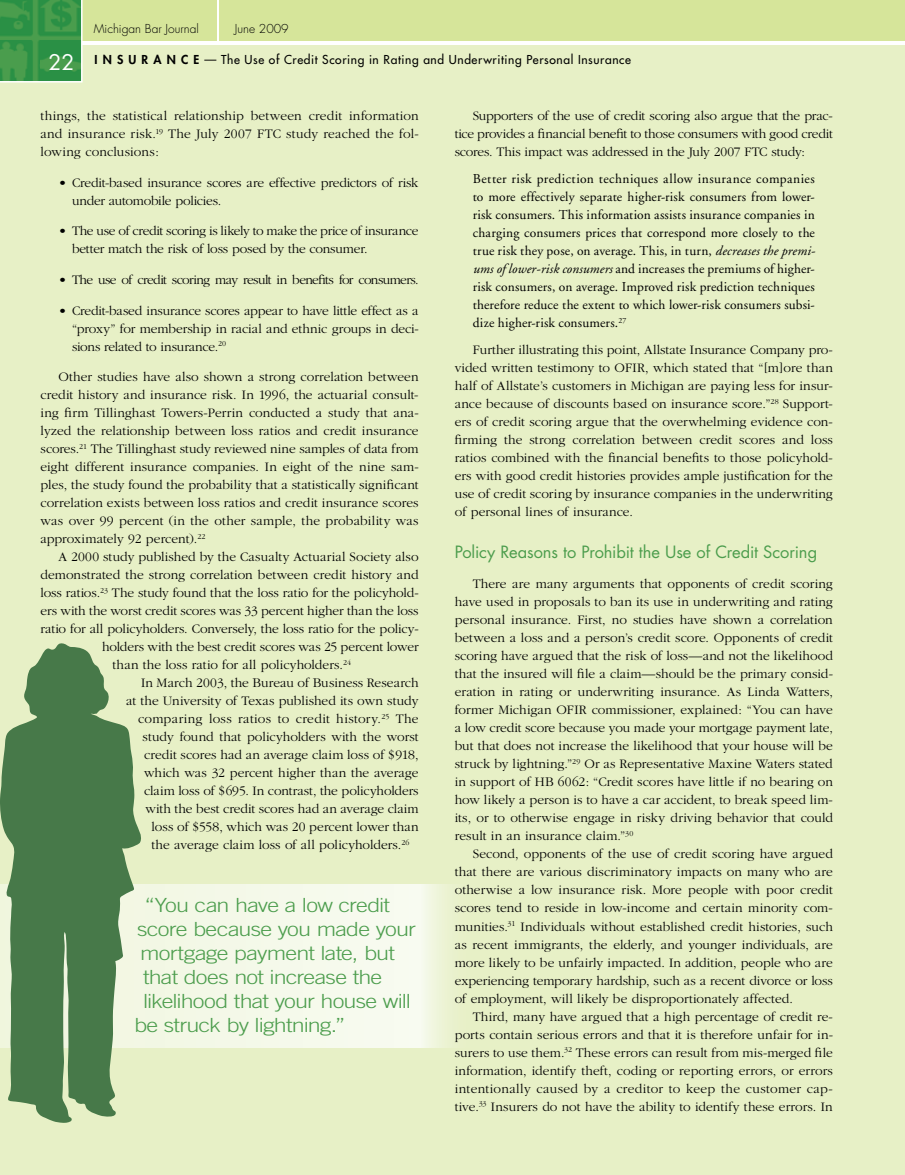
<style>
.page{position:relative;width:905px;height:1175px;background:#fff}
.page>*{position:absolute;margin:0;border:0;box-sizing:border-box;transform-origin:0 0}
.t1{font:21px "Futura";color:#fff}
.t2{font:300 19.5px "Trade Gothic";letter-spacing:-.035em;color:#4c9d4d;scale:1.2 1}
.t3{font:16.5px "Futura";letter-spacing:-.01em;color:#4c9d4d}
.t4{font:300 13.5px/18px "Garamond";color:#000;text-align:justify}
.t5{font:13.5px/18px "Adobe Garamond";letter-spacing:.01em;color:#000;text-align:justify}
.t6{font:300 13.5px/18px "Garamond";letter-spacing:-.02em;color:#000}
.t7{font:300 13.5px "Garamond";letter-spacing:-.045em;color:#000}
.t8{font:300 13.5px "Garamond";letter-spacing:.025em;color:#000}
.t9{font:12px "Futura";letter-spacing:.05em;color:#000}
.t10{font:300 12px "Futura";color:#000}
.s1{font-weight:800}
.s2{font-style:italic}
</style>
<div class="page">
<div style="left:0;top:45px;width:904px;height:1129px;background:#e7f0c6"></div>
<div style="left:143px;top:884px;width:305px;height:163px;background:#f5f9ea"></div>
<div style="left:0;top:0;width:904px;height:42px;background:#d6e59a"></div>
<hr style="left:0;top:41px;width:904px;height:2px;background:#fff">
<hr style="left:217px;top:0;width:1px;height:42px;background:#fff">
<svg style="left:0;top:0;width:82px;height:82px;background:#3d984c"></svg>
<svg style="left:0;top:643px;width:143px;height:479px;fill:#477949"></svg>
<h1 class="t1" style="left:49px;top:48px;width:27px">22</h1>
<p class="t10" style="left:94px;top:21px;width:106px">Michigan Bar Journal</p>
<p class="t10" style="left:235px;top:21px;width:55px">June 2009</p>
<p class="t9" style="left:95px;top:51px;width:538px"><span class="s1">I N S U R A N C E</span> — The Use of Credit Scoring in Rating and Underwriting Personal Insurance</p>
<p class="t4" style="left:40px;top:107px;width:380px">things, the statistical relationship between credit information and insurance risk.<sup>19</sup> The July 2007 FTC study reached the fol&shy;lowing conclusions:</p>
<p class="t4" style="left:72px;top:174px;width:348px;text-indent:-14px">• Credit-based insurance scores are effective predictors of risk under automobile policies.</p>
<p class="t6" style="left:72px;top:222px;width:348px;text-indent:-14px">• The use of credit scoring is likely to make the price of insur ance better match the risk of loss posed by the consumer.</p>
<p class="t7" style="left:58px;top:273px;width:361px">• The use of credit scoring may result in benefits for consumers.</p>
<p class="t4" style="left:72px;top:302px;width:348px;text-indent:-14px">• Credit-based insurance scores appear to have little effect as a “proxy” for membership in racial and ethnic groups in deci&shy;sions related to insurance.<sup>20</sup></p>
<p class="t4" style="left:40px;top:368px;width:379px;text-indent:18px">Other studies have also shown a strong correlation between credit history and insurance risk. In 1996, the actuarial consult&shy;ing firm Tillinghast Towers-Perrin conducted a study that ana&shy;lyzed the relationship between loss ratios and credit insurance scores.<sup>21</sup> The Tillinghast study reviewed nine samples of data from eight different insurance companies. In eight of the nine sam&shy;ples, the study found the probability that a statistically significant correlation exists between loss ratios and credit insurance scores was over 99 percent (in the other sample, the probability was approximately 92 percent).<sup>22</sup></p>
<p class="t4" style="left:58px;top:548px;width:361px">A 2000 study published by the Casualty Actuarial Society also</p>
<p class="t4" style="left:41px;top:566px;width:379px">demonstrated the strong correlation between credit history and</p>
<p class="t4" style="left:41px;top:584px;width:379px">loss ratios.<sup>23</sup> The study found that the loss ratio for the policyhold-</p>
<p class="t4" style="left:41px;top:602px;width:379px">ers with the worst credit scores was 33 percent higher than the loss</p>
<p class="t4" style="left:41px;top:620px;width:379px">ratio for all policyholders. Conversely, the loss ratio for the policy-</p>
<p class="t4" style="left:102px;top:638px;width:318px">holders with the best credit scores was 25 percent lower</p>
<p class="t4" style="left:113px;top:656px;width:240px">than the loss ratio for all policyholders.<sup>24</sup></p>
<p class="t4" style="left:141px;top:674px;width:279px">In March 2003, the Bureau of Business Research</p>
<p class="t4" style="left:126px;top:692px;width:294px">at the University of Texas published its own study</p>
<p class="t8" style="left:138px;top:712px;width:282px">comparing loss ratios to credit history.<sup>25</sup> The</p>
<p class="t4" style="left:142px;top:728px;width:277px">study found that policyholders with the worst</p>
<p class="t4" style="left:144px;top:746px;width:276px">credit scores had an average claim loss of $918,</p>
<p class="t4" style="left:144px;top:764px;width:276px">which was 32 percent higher than the average</p>
<p class="t4" style="left:144px;top:782px;width:276px">claim loss of $695. In contrast, the policyholders</p>
<p class="t4" style="left:145px;top:800px;width:274px">with the best credit scores had an average claim</p>
<p class="t4" style="left:151px;top:818px;width:269px">loss of $558, which was 20 percent lower than</p>
<p class="t4" style="left:151px;top:836px;width:259px">the average claim loss of all policyholders.<sup>26</sup></p>
<h2 class="t2" style="left:144px;top:893px;width:206px">“You can have a low credit</h2>
<h2 class="t2" style="left:137px;top:917px;width:234px">score because you made your</h2>
<h2 class="t2" style="left:140px;top:941px;width:214px">mortgage payment late, but</h2>
<h2 class="t2" style="left:143px;top:965px;width:201px">that does not increase the</h2>
<h2 class="t2" style="left:143px;top:989px;width:225px">likelihood that your house will</h2>
<h2 class="t2" style="left:134px;top:1013px;width:178px">be struck by lightning.”</h2>
<p class="t4" style="left:455px;top:107px;width:379px;text-indent:18px">Supporters of the use of credit scoring also argue that the prac&shy;tice provides a financial benefit to those consumers with good credit scores. This impact was addressed in the July 2007 FTC study:</p>
<p class="t5" style="left:472px;top:170px;width:344px">Better risk prediction techniques allow insurance companies to more effectively separate higher-risk consumers from lower&shy;risk consumers. This information assists insurance companies in charging consumers prices that correspond more closely to the true risk they pose, on average. This, in turn, <span class="s2">decreases the premi&shy;ums of lower-risk consumers</span> and increases the premiums of higher&shy;risk consumers, on average. Improved risk prediction techniques therefore reduce the extent to which lower-risk consumers subsi&shy;dize higher-risk consumers.<sup>27</sup></p>
<p class="t4" style="left:455px;top:341px;width:380px;text-indent:18px">Further illustrating this point, Allstate Insurance Company pro&shy;vided written testimony to OFIR, which stated that “[m]ore than half of Allstate’s customers in Michigan are paying less for insur&shy;ance because of discounts based on insurance score.”<sup>28</sup> Support&shy;ers of credit scoring argue that the overwhelming evidence con&shy;firming the strong correlation between credit scores and loss ratios combined with the financial benefits to those policyhold&shy;ers with good credit histories provides ample justification for the use of credit scoring by insurance companies in the underwriting of personal lines of insurance.</p>
<p class="t3" style="left:454px;top:541px;width:364px">Policy Reasons to Prohibit the Use of Credit Scoring</p>
<p class="t4" style="left:454px;top:575px;width:380px;text-indent:18px">There are many arguments that opponents of credit scoring have used in proposals to ban its use in underwriting and rating personal insurance. First, no studies have shown a correlation between a loss and a person’s credit score. Opponents of credit scoring have argued that the risk of loss—and not the likelihood that the insured will file a claim—should be the primary consid&shy;eration in rating or underwriting insurance. As Linda Watters, former Michigan OFIR commissioner, explained: “You can have a low credit score because you made your mortgage payment late, but that does not increase the likelihood that your house will be struck by lightning.”<sup>29</sup> Or as Representative Maxine Waters stated in support of HB 6062: “Credit scores have little if no bearing on how likely a person is to have a car accident, to break speed lim&shy;its, or to otherwise engage in risky driving behavior that could result in an insurance claim.”<sup>30</sup></p>
<p class="t4" style="left:455px;top:845px;width:380px;text-indent:18px">Second, opponents of the use of credit scoring have argued that there are various discriminatory impacts on many who are otherwise a low insurance risk. More people with poor credit scores tend to reside in low-income and certain minority com&shy;munities.<sup>31</sup> Individuals without established credit histories, such as recent immigrants, the elderly, and younger individuals, are more likely to be unfairly impacted. In addition, people who are experiencing temporary hardship, such as a recent divorce or loss of employment, will likely be disproportionately affected.</p>
<p class="t4" style="left:454px;top:1007px;width:380px;text-indent:18px">Third, many have argued that a high percentage of credit re&shy;ports contain serious errors and that it is therefore unfair for in&shy;surers to use them.<sup>32</sup> These errors can result from mis-merged file information, identify theft, coding or reporting errors, or errors intentionally caused by a creditor to keep the customer cap&shy;tive.<sup>33</sup> Insurers do not have the ability to identify these errors. In</p>
</div>
